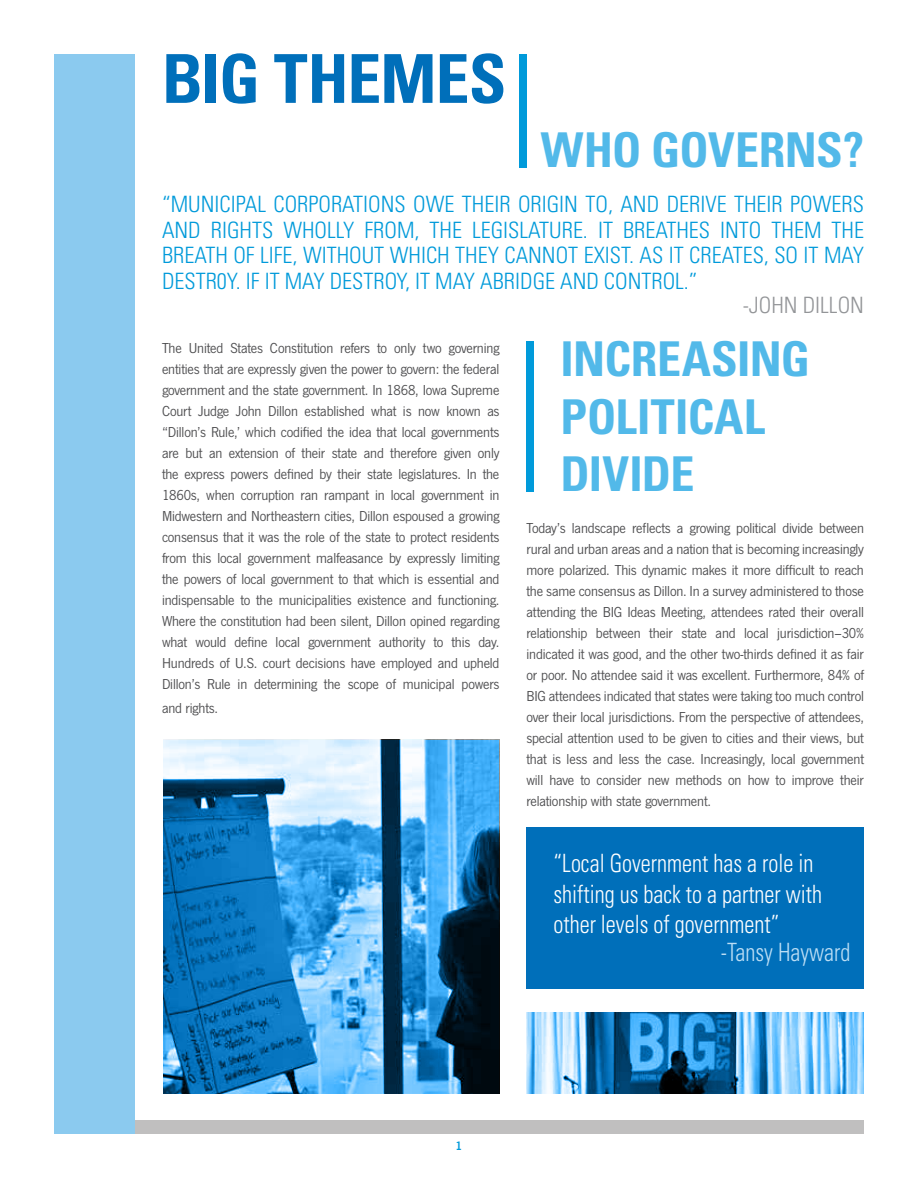
<style>
.page{position:relative;width:918px;height:1188px;background:#fff}
.page>*{position:absolute;margin:0;border:0;box-sizing:border-box;transform-origin:0 0}
.t1{font:700 condensed 67.5px "Univers LT Std";letter-spacing:-.015em;color:#006fba}
.t2{font:700 condensed 48px/57.6px "Univers LT Std";letter-spacing:-.01em;color:#52b9e9}
.t3{font:300 condensed 25.2px/30.3px "Univers LT Std";color:#fff;scale:.89 1}
.t4{font:300 condensed 25.2px "Univers LT Std";color:#bcdef5;scale:.89 1}
.t5{font:300 condensed 22.5px/25.5px "Univers LT Std";color:#009ada;text-align:justify}
.t6{font:300 condensed 22.5px "Univers LT Std";color:#939598}
.t7{font:15px/21px "News Got";letter-spacing:-.01em;color:#4d4d4f;text-align:justify}
.t8{font:12.75px "News Got Dem";color:#009ada}
</style>
<div class="page">
<div style="left:54px;top:54px;width:81px;height:1080px;background:#8bcaef"></div>
<div style="left:135px;top:1120px;width:729px;height:14px;background:#c0bfbf"></div>
<div style="left:519px;top:54px;width:7px;height:113px;background:#009ada"></div>
<svg style="left:526px;top:1012px;width:338px;height:81px;background:#5ca1d1"></svg>
<svg style="left:163px;top:740px;width:336px;height:354px;background:#3f8bbf"></svg>
<div style="left:526px;top:341px;width:8px;height:150px;background:#009ada"></div>
<div style="left:526px;top:827px;width:338px;height:161px;background:#006fba"></div>
<h1 class="t1" style="left:162px;top:37px;width:346px">BIG THEMES</h1>
<h2 class="t2" style="left:541px;top:121px;width:325px">WHO GOVERNS?</h2>
<p class="t5" style="left:162px;top:191px;width:704px">“MUNICIPAL CORPORATIONS OWE THEIR ORIGIN TO, AND DERIVE THEIR POWERS AND RIGHTS WHOLLY FROM, THE LEGISLATURE. IT BREATHES INTO THEM THE BREATH OF LIFE, WITHOUT WHICH THEY CANNOT EXIST. AS IT CREATES, SO IT MAY DESTR0Y. IF IT MAY DESTROY, IT MAY ABRIDGE AND CONTROL.”</p>
<h3 class="t6" style="left:743px;top:292px;width:123px">-JOHN DILLON</h3>
<p class="t7" style="left:162px;top:338px;width:339px">The United States Constitution refers to only two governing entities that are expressly given the power to govern: the federal government and the state government. In 1868, Iowa Supreme Court Judge John Dillon established what is now known as “Dillon’s Rule,’ which codified the idea that local governments are but an extension of their state and therefore given only the express powers defined by their state legislatures. In the 1860s, when corruption ran rampant in local government in Midwestern and Northeastern cities, Dillon espoused a growing consensus that it was the role of the state to protect residents from this local government malfeasance by expressly limiting the powers of local government to that which is essential and indispensable to the municipalities existence and functioning.<br>Where the constitution had been silent, Dillon opined regarding what would define local government authority to this day.<br>Hundreds of U.S. court decisions have employed and upheld Dillon’s Rule in determining the scope of municipal powers</p>
<p class="t7" style="left:162px;top:698px;width:58px">and rights.</p>
<h2 class="t2" style="left:561px;top:330px;width:251px">INCREASING<br>POLITICAL<br>DIVIDE</h2>
<p class="t7" style="left:526px;top:517px;width:339px">Today’s landscape reflects a growing political divide between rural and urban areas and a nation that is becoming increasingly more polarized. This dynamic makes it more difficult to reach the same consensus as Dillon. In a survey administered to those attending the BIG Ideas Meeting, attendees rated their overall relationship between their state and local jurisdiction–30% indicated it was good, and the other two-thirds defined it as fair or poor. No attendee said it was excellent. Furthermore, 84% of BIG attendees indicated that states were taking too much control over their local jurisdictions. From the perspective of attendees, special attention used to be given to cities and their views, but that is less and less the case. Increasingly, local government will have to consider new methods on how to improve their relationship with state government.</p>
<h3 class="t3" style="left:554px;top:848px;width:303px">“Local Government has a role in shifting us back to a partner with other levels of government”</h3>
<h3 class="t4" style="left:721px;top:937px;width:147px">-Tansy Hayward</h3>
<p class="t8" style="left:456px;top:1139px;width:8px">1</p>
</div>
